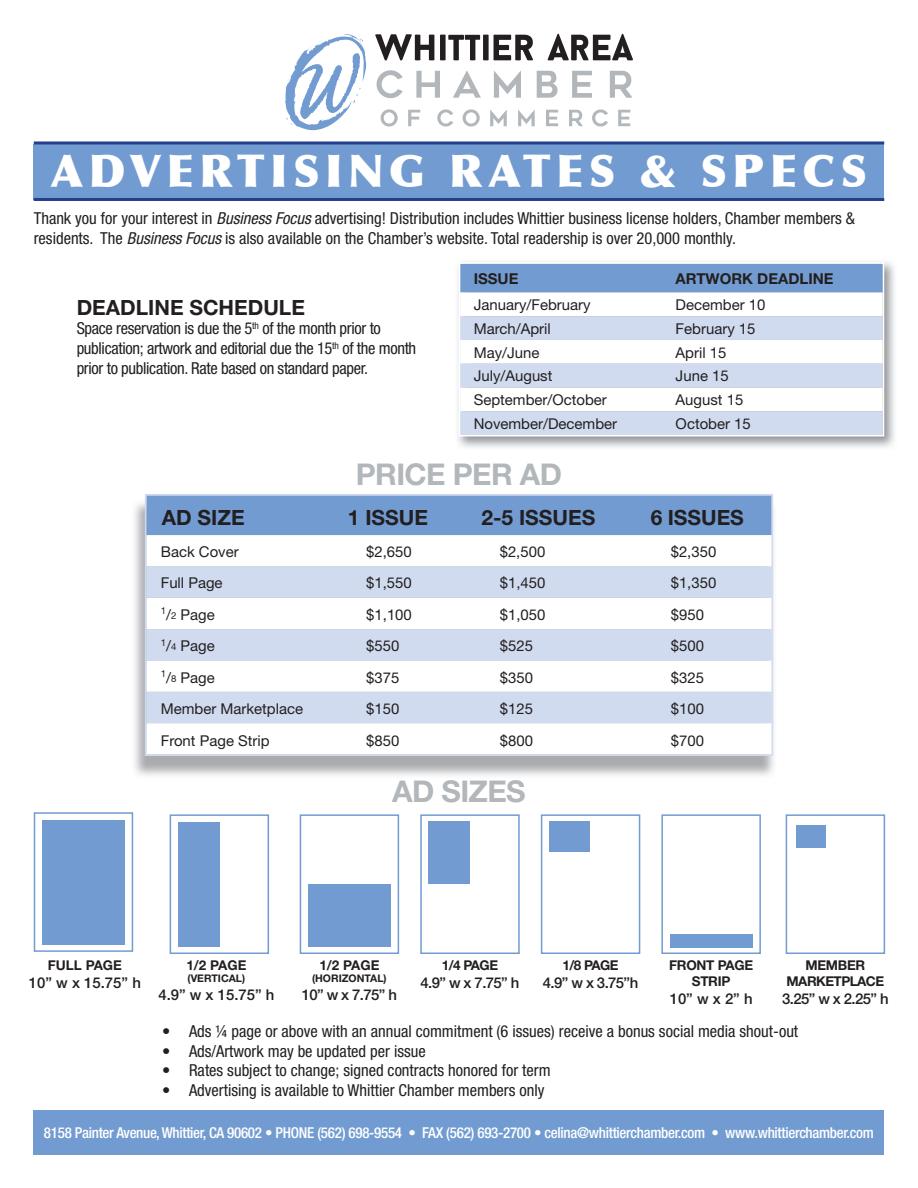
<style>
.page{position:relative;width:918px;height:1188px;background:#fff}
.page>*{position:absolute;margin:0;border:0;box-sizing:border-box;transform-origin:0 0}
.t1{font:900 45px "Optima";letter-spacing:.12em;color:#fff}
.t2{font:700 30px "Helvetica Neue";letter-spacing:-.02em;color:#b2b7bb}
.t3{font:700 21px "Helvetica Neue";color:#231f20}
.t4{font:condensed 16.5px/19.8px "Helvetica Neue";color:#231f20}
.t5{font:condensed 16.5px/19.8px "Helvetica Neue";letter-spacing:-.02em;color:#231f20}
.t6{font:500 condensed 15px "Helvetica Neue";letter-spacing:-.02em;color:#fff}
.t7{font:700 15px "Helvetica Neue";color:#231f20}
.t8{font:14.85px "Helvetica Neue";color:#231f20}
.t9{font:500 14.85px "Helvetica Neue";letter-spacing:-.02em;color:#231f20}
.t10{font:700 13.5px/16.2px "Helvetica Neue";letter-spacing:-.02em;color:#231f20;text-align:center}
.t11{font:700 13.5px/16.2px "Helvetica Neue";letter-spacing:-.04em;color:#231f20;text-align:center}
.t12{font:700 13.5px "Helvetica Neue";color:#231f20}
.t13{font:700 10.5px "Helvetica Neue";color:#231f20}
.s1{font-style:italic}
.s2{font-size:9.6px}
</style>
<div class="page">
<div style="left:34px;top:1110px;width:850px;height:44px;background:#729cd1"></div>
<div style="left:34px;top:144px;width:850px;height:55px;background:#729cd1"></div>
<hr style="left:34px;top:141px;width:850px;height:3px;background:#253f8e">
<hr style="left:34px;top:198px;width:850px;height:3px;background:#253f8e">
<div style="left:34px;top:812px;width:99px;height:140px;border:2px solid #729cd1"></div>
<div style="left:42px;top:820px;width:83px;height:125px;background:#729cd1"></div>
<div style="left:661px;top:814px;width:100px;height:140px;border:2px solid #729cd1"></div>
<div style="left:670px;top:934px;width:82px;height:14px;background:#729cd1"></div>
<div style="left:170px;top:814px;width:99px;height:140px;border:2px solid #729cd1"></div>
<div style="left:178px;top:822px;width:42px;height:125px;background:#729cd1"></div>
<div style="left:300px;top:814px;width:99px;height:140px;border:2px solid #729cd1"></div>
<div style="left:308px;top:884px;width:83px;height:63px;background:#729cd1"></div>
<div style="left:420px;top:814px;width:100px;height:140px;border:2px solid #729cd1"></div>
<div style="left:429px;top:822px;width:41px;height:62px;background:#729cd1"></div>
<div style="left:541px;top:814px;width:99px;height:140px;border:2px solid #729cd1"></div>
<div style="left:549px;top:822px;width:41px;height:30px;background:#729cd1"></div>
<div style="left:786px;top:814px;width:99px;height:140px;border:2px solid #729cd1"></div>
<div style="left:796px;top:825px;width:30px;height:22px;background:#729cd1"></div>
<svg style="left:375px;top:34px;width:158px;height:26px"></svg>
<svg style="left:548px;top:34px;width:85px;height:26px"></svg>
<svg style="left:377px;top:70px;width:26px;height:28px"></svg>
<svg style="left:416px;top:71px;width:24px;height:27px"></svg>
<svg style="left:453px;top:71px;width:28px;height:27px"></svg>
<svg style="left:494px;top:71px;width:27px;height:27px"></svg>
<svg style="left:537px;top:71px;width:21px;height:27px"></svg>
<svg style="left:572px;top:71px;width:60px;height:27px"></svg>
<svg style="left:381px;top:109px;width:249px;height:18px"></svg>
<svg style="left:285px;top:34px;width:82px;height:96px"></svg>
<img style="left:457px;top:261px;width:438px;height:187px">
<div style="left:462px;top:265px;width:419px;height:27px;background:#729cd1"></div>
<svg style="left:462px;top:292px;width:419px;height:24px"></svg>
<svg style="left:462px;top:316px;width:419px;height:117px;fill:#d0dbef"></svg>
<div style="left:459px;top:262px;width:425px;height:174px;border:2px solid #fff"></div>
<div style="left:147px;top:496px;width:624px;height:39px;background:#729cd1"></div>
<svg style="left:147px;top:535px;width:624px;height:189px"></svg>
<svg style="left:147px;top:566px;width:624px;height:157px;fill:#d0dbef"></svg>
<div style="left:145px;top:494px;width:628px;height:262px;border:1px solid #d0dbef"></div>
<h1 class="t1" style="left:51px;top:144px;width:818px">ADVERTISING RATES &amp; SPECS</h1>
<p class="t4" style="left:34px;top:210px;width:823px">Thank you for your interest in <span class="s1">Business Focus</span> advertising! Distribution includes Whittier business license holders, Chamber members &amp; residents. The <span class="s1">Business Focus</span> is also available on the Chamber’s website. Total readership is over 20,000 monthly.</p>
<p class="t3" style="left:77px;top:300px;width:230px">DEADLINE SCHEDULE</p>
<p class="t5" style="left:77px;top:320px;width:341px">Space reservation is due the 5<sup>th</sup> of the month prior to publication; artwork and editorial due the 15<sup>th</sup> of the month prior to publication. Rate based on standard paper.</p>
<p class="t7" style="left:474px;top:273px;width:46px">ISSUE</p>
<p class="t7" style="left:676px;top:273px;width:160px">ARTWORK DEADLINE</p>
<p class="t8" style="left:474px;top:300px;width:118px">January/February</p>
<p class="t8" style="left:676px;top:300px;width:91px">December 10</p>
<p class="t8" style="left:474px;top:323px;width:79px">March/April</p>
<p class="t8" style="left:676px;top:323px;width:81px">February 15</p>
<p class="t8" style="left:474px;top:347px;width:67px">May/June</p>
<p class="t8" style="left:676px;top:347px;width:52px">April 15</p>
<p class="t8" style="left:474px;top:371px;width:80px">July/August</p>
<p class="t8" style="left:676px;top:371px;width:55px">June 15</p>
<p class="t8" style="left:474px;top:395px;width:135px">September/October</p>
<p class="t8" style="left:676px;top:395px;width:69px">August 15</p>
<p class="t8" style="left:474px;top:418px;width:145px">November/December</p>
<p class="t8" style="left:676px;top:418px;width:77px">October 15</p>
<h2 class="t2" style="left:356px;top:463px;width:208px">PRICE PER AD</h2>
<p class="t3" style="left:162px;top:510px;width:84px">AD SIZE</p>
<p class="t3" style="left:348px;top:510px;width:82px">1 ISSUE</p>
<p class="t3" style="left:481px;top:510px;width:115px">2-5 ISSUES</p>
<p class="t3" style="left:651px;top:510px;width:95px">6 ISSUES</p>
<p class="t8" style="left:161px;top:546px;width:79px">Back Cover</p>
<p class="t8" style="left:366px;top:546px;width:47px">$2,650</p>
<p class="t8" style="left:500px;top:546px;width:47px">$2,500</p>
<p class="t8" style="left:671px;top:546px;width:47px">$2,350</p>
<p class="t8" style="left:161px;top:578px;width:63px">Full Page</p>
<p class="t8" style="left:366px;top:578px;width:47px">$1,550</p>
<p class="t8" style="left:500px;top:578px;width:47px">$1,450</p>
<p class="t8" style="left:671px;top:578px;width:47px">$1,350</p>
<p class="t8" style="left:161px;top:609px;width:56px"><sup>1</sup>/<span class="s2">2</span> Page</p>
<p class="t8" style="left:366px;top:609px;width:47px">$1,100</p>
<p class="t8" style="left:500px;top:609px;width:47px">$1,050</p>
<p class="t8" style="left:671px;top:609px;width:35px">$950</p>
<p class="t8" style="left:161px;top:641px;width:56px"><sup>1</sup>/<span class="s2">4</span> Page</p>
<p class="t8" style="left:366px;top:641px;width:35px">$550</p>
<p class="t8" style="left:500px;top:641px;width:35px">$525</p>
<p class="t8" style="left:671px;top:641px;width:35px">$500</p>
<p class="t8" style="left:161px;top:672px;width:56px"><sup>1</sup>/<span class="s2">8</span> Page</p>
<p class="t8" style="left:366px;top:672px;width:35px">$375</p>
<p class="t8" style="left:500px;top:672px;width:35px">$350</p>
<p class="t8" style="left:671px;top:672px;width:35px">$325</p>
<p class="t8" style="left:161px;top:704px;width:144px">Member Marketplace</p>
<p class="t8" style="left:366px;top:704px;width:35px">$150</p>
<p class="t8" style="left:500px;top:704px;width:35px">$125</p>
<p class="t8" style="left:671px;top:704px;width:35px">$100</p>
<p class="t8" style="left:161px;top:735px;width:110px">Front Page Strip</p>
<p class="t8" style="left:366px;top:735px;width:35px">$850</p>
<p class="t8" style="left:500px;top:735px;width:35px">$800</p>
<p class="t8" style="left:671px;top:735px;width:35px">$700</p>
<h2 class="t2" style="left:392px;top:780px;width:135px">AD SIZES</h2>
<p class="t12" style="left:48px;top:960px;width:76px">FULL PAGE</p>
<p class="t9" style="left:29px;top:977px;width:113px">10” w x 15.75” h</p>
<p class="t10" style="left:186px;top:958px;width:62px">1/2 PAGE</p>
<p class="t13" style="left:188px;top:975px;width:59px">(VERTICAL)</p>
<p class="t9" style="left:158px;top:990px;width:118px">4.9” w x 15.75” h</p>
<p class="t10" style="left:319px;top:958px;width:62px">1/2 PAGE</p>
<p class="t13" style="left:312px;top:975px;width:76px">(HORIZONTAL)</p>
<p class="t9" style="left:302px;top:990px;width:97px">10” w x 7.75” h</p>
<p class="t10" style="left:442px;top:958px;width:58px">1/4 PAGE</p>
<p class="t9" style="left:421px;top:977px;width:100px">4.9” w x 7.75” h</p>
<p class="t10" style="left:562px;top:958px;width:58px">1/8 PAGE</p>
<p class="t9" style="left:543px;top:977px;width:97px">4.9” w x 3.75”h</p>
<p class="t10" style="left:669px;top:958px;width:86px">FRONT PAGE<br>STRIP</p>
<p class="t9" style="left:670px;top:993px;width:84px">10” w x 2” h</p>
<p class="t11" style="left:787px;top:958px;width:99px">MEMBER<br>MARKETPLACE</p>
<p class="t9" style="left:782px;top:993px;width:108px">3.25” w x 2.25” h</p>
<p class="t4" style="left:162px;top:1023px;width:638px">• Ads ¼ page or above with an annual commitment (6 issues) receive a bonus social media shout-out</p>
<p class="t4" style="left:162px;top:1042px;width:265px">• Ads/Artwork may be updated per issue</p>
<p class="t4" style="left:162px;top:1062px;width:390px">• Rates subject to change; signed contracts honored for term</p>
<p class="t4" style="left:162px;top:1082px;width:384px">• Advertising is available to Whittier Chamber members only</p>
<p class="t6" style="left:44px;top:1127px;width:832px">8158 Painter Avenue, Whittier, CA 90602 • PHONE (562) 698-9554 • FAX (562) 693-2700 • celina@whittierchamber.com • www.whittierchamber.com</p>
</div>
